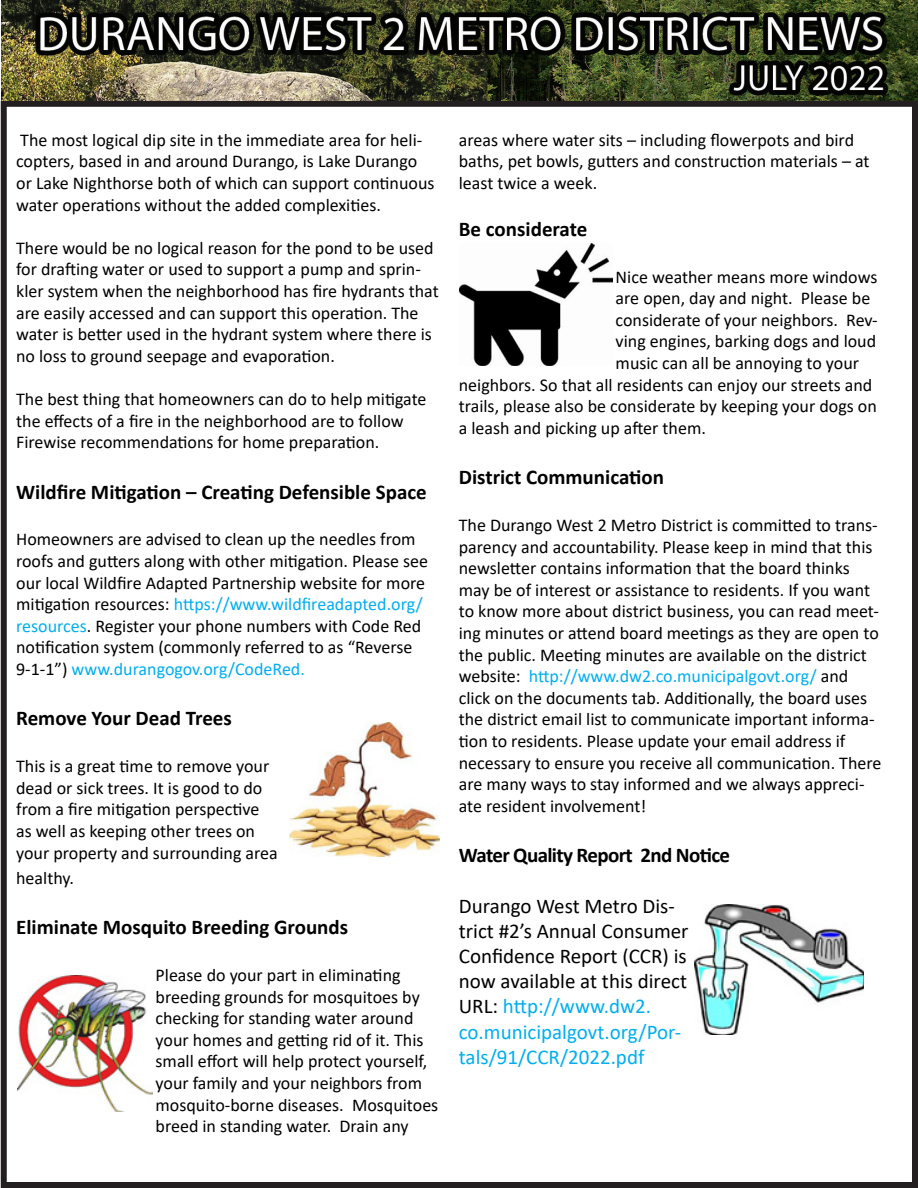
<style>
.page{position:relative;width:918px;height:1188px;background:#fff}
.page>*{position:absolute;margin:0;border:0;box-sizing:border-box;transform-origin:0 0}
.t1{font:21px/25.2px "Calibri";color:#000}
.t2{font:700 21px "Calibri";color:#000}
.t3{font:700 21px "Calibri";letter-spacing:-.03em;color:#000}
.t4{font:18px/21.6px "Calibri";color:#000}
.s1{color:#00aeef}
</style>
<div class="page">
<div style="left:1px;top:101px;width:917px;height:1087px;border:6px solid #231f20"></div>
<img style="left:1px;top:0;width:917px;height:100px">
<img style="left:459px;top:244px;width:154px;height:122px">
<img style="left:17px;top:975px;width:136px;height:136px">
<img style="left:695px;top:905px;width:169px;height:130px">
<img style="left:289px;top:722px;width:150px;height:135px">
<p class="t4" style="left:16px;top:129px;width:420px">The most logical dip site in the immediate area for heli&shy;copters, based in and around Durango, is Lake Durango or Lake Nighthorse both of which can support continuous water operations without the added complexities.</p>
<p class="t4" style="left:16px;top:237px;width:424px">There would be no logical reason for the pond to be used for drafting water or used to support a pump and sprin&shy;kler system when the neighborhood has fire hydrants that are easily accessed and can support this operation. The water is better used in the hydrant system where there is no loss to ground seepage and evaporation.</p>
<p class="t4" style="left:16px;top:388px;width:412px">The best thing that homeowners can do to help mitigate the effects of a fire in the neighborhood are to follow<br>Firewise recommendations for home preparation.</p>
<p class="t2" style="left:16px;top:477px;width:412px">Wildfire Mitigation – Creating Defensible Space</p>
<p class="t4" style="left:16px;top:528px;width:413px">Homeowners are advised to clean up the needles from roofs and gutters along with other mitigation. Please see our local Wildfire Adapted Partnership website for more mitigation resources: <span class="s1">https://www.wildfireadapted.org/ resources</span>. Register your phone numbers with Code Red notification system (commonly referred to as “Reverse 9-1-1”) <span class="s1">www.durangogov.org/CodeRed.</span></p>
<p class="t2" style="left:16px;top:704px;width:217px">Remove Your Dead Trees</p>
<p class="t4" style="left:16px;top:755px;width:263px">This is a great time to remove your dead or sick trees. It is good to do from a fire mitigation perspective as well as keeping other trees on your property and surrounding area</p>
<p class="t4" style="left:16px;top:867px;width:59px">healthy.</p>
<p class="t2" style="left:16px;top:912px;width:334px">Eliminate Mosquito Breeding Grounds</p>
<p class="t4" style="left:156px;top:964px;width:284px">Please do your part in eliminating breeding grounds for mosquitoes by checking for standing water around your homes and getting rid of it. This small effort will help protect yourself, your family and your neighbors from mosquito-borne diseases. Mosquitoes breed in standing water. Drain any</p>
<p class="t4" style="left:459px;top:129px;width:412px">areas where water sits – including flowerpots and bird baths, pet bowls, gutters and construction materials – at least twice a week.</p>
<p class="t2" style="left:459px;top:214px;width:130px">Be considerate</p>
<p class="t4" style="left:616px;top:265px;width:263px">Nice weather means more windows</p>
<p class="t4" style="left:616px;top:287px;width:256px">are open, day and night. Please be</p>
<p class="t4" style="left:616px;top:309px;width:264px">considerate of your neighbors. Rev-</p>
<p class="t4" style="left:616px;top:330px;width:262px">ving engines, barking dogs and loud</p>
<p class="t4" style="left:616px;top:352px;width:245px">music can all be annoying to your</p>
<p class="t4" style="left:459px;top:373px;width:415px">neighbors. So that all residents can enjoy our streets and</p>
<p class="t4" style="left:459px;top:395px;width:420px">trails, please also be considerate by keeping your dogs on</p>
<p class="t4" style="left:459px;top:417px;width:249px">a leash and picking up after them.</p>
<p class="t2" style="left:459px;top:462px;width:207px">District Communication</p>
<p class="t4" style="left:459px;top:514px;width:424px">The Durango West 2 Metro District is committed to trans&shy;parency and accountability. Please keep in mind that this newsletter contains information that the board thinks may be of interest or assistance to residents. If you want to know more about district business, you can read meet&shy;ing minutes or attend board meetings as they are open to the public. Meeting minutes are available on the district website: <span class="s1">http://www.dw2.co.municipalgovt.org/</span> and click on the documents tab. Additionally, the board uses the district email list to communicate important informa&shy;tion to residents. Please update your email address if necessary to ensure you receive all communication. There are many ways to stay informed and we always appreci&shy;ate resident involvement!</p>
<p class="t3" style="left:459px;top:840px;width:273px">Water Quality Report 2nd Notice</p>
<p class="t1" style="left:459px;top:893px;width:231px">Durango West Metro Dis&shy;trict #2’s Annual Consumer<br>Confidence Report (CCR) is now available at this direct<br>URL: <span class="s1">http://www.dw2. co.municipalgovt.org/Por&shy;tals/91/CCR/2022.pdf</span></p>
</div>
